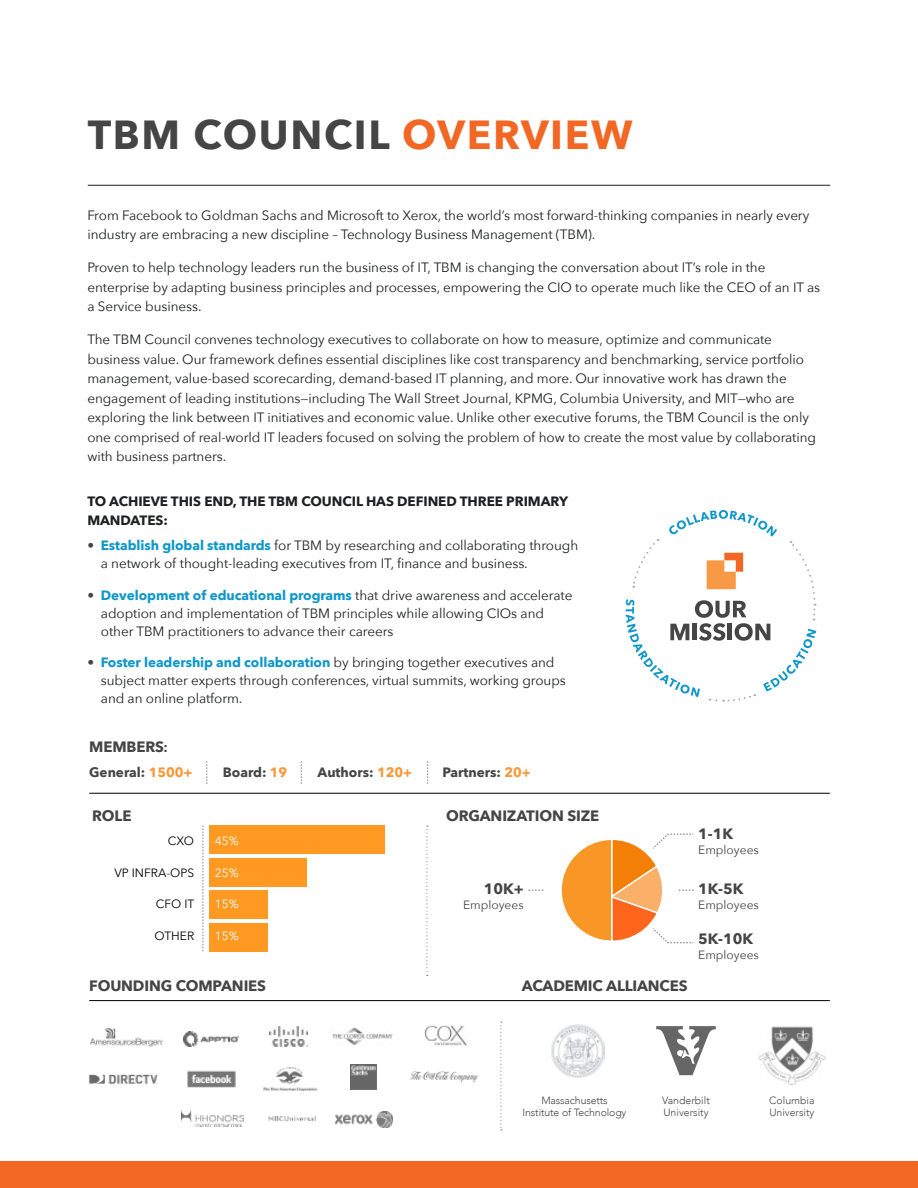
<style>
.page{position:relative;width:918px;height:1188px;background:#fff}
.page>*{position:absolute;margin:0;border:0;box-sizing:border-box;transform-origin:0 0}
.t1{font:700 40.5px "Avenir Next";letter-spacing:.04em;color:#454546}
.t2{font:700 15px "Avenir Next";letter-spacing:-.01em;color:#454546}
.t3{font:13.5px/19.5px "Avenir Next";letter-spacing:-.005em;color:#1e2021}
.t4{font:700 13.5px/19.5px "Avenir Next";letter-spacing:-.005em;color:#1e2021}
.t5{font:700 13.5px "Avenir Next";color:#454546}
.t6{font:12px "Avenir Next";color:#454546}
.t7{font:12px "Avenir Next";color:#000}
.t8{font:12px "Avenir Next";color:#fff}
.t9{font:300 10.5px/12px "Avenir";color:#454546}
.s1{color:#f26724}
.s2{font-weight:700;color:#454546}
.s3{font-weight:700;color:#0e97c9}
.s4{font-family:"Helvetica Neue";font-size:13.5px}
.s5{color:#f89838}
</style>
<div class="page">
<div style="left:0;top:1161px;width:918px;height:27px;background:#f26724"></div>
<div style="left:209px;top:825px;width:176px;height:29px;background:#ff9921"></div>
<div style="left:209px;top:858px;width:98px;height:28px;background:#ff9921"></div>
<div style="left:209px;top:890px;width:59px;height:29px;background:#ff9921"></div>
<div style="left:209px;top:923px;width:59px;height:28px;background:#ff9921"></div>
<svg style="left:203px;top:825px;width:1px;height:126px"></svg>
<hr style="left:89px;top:793px;width:741px;height:1px;background:#000">
<hr style="left:89px;top:1000px;width:741px;height:1px;background:#000">
<svg style="left:561px;top:833px;width:133px;height:111px"></svg>
<svg style="left:207px;top:761px;width:1px;height:23px"></svg>
<svg style="left:301px;top:761px;width:1px;height:23px"></svg>
<svg style="left:427px;top:761px;width:1px;height:23px"></svg>
<svg style="left:500px;top:1022px;width:2px;height:109px"></svg>
<svg style="left:426px;top:825px;width:2px;height:151px"></svg>
<img style="left:90px;top:1027px;width:73px;height:20px">
<img style="left:332px;top:1027px;width:61px;height:19px">
<img style="left:424px;top:1025px;width:43px;height:21px">
<img style="left:88px;top:1074px;width:70px;height:10px">
<img style="left:187px;top:1070px;width:49px;height:18px">
<img style="left:410px;top:1071px;width:68px;height:12px">
<img style="left:268px;top:1115px;width:48px;height:7px">
<img style="left:270px;top:1027px;width:37px;height:19px">
<img style="left:350px;top:1064px;width:26px;height:26px">
<img style="left:183px;top:1032px;width:55px;height:14px">
<img style="left:263px;top:1067px;width:53px;height:24px">
<img style="left:336px;top:1111px;width:56px;height:16px">
<img style="left:181px;top:1111px;width:63px;height:16px">
<img style="left:759px;top:1026px;width:67px;height:59px">
<img style="left:551px;top:1025px;width:53px;height:52px">
<svg style="left:656px;top:1026px;width:60px;height:49px"></svg>
<hr style="left:88px;top:185px;width:742px;height:1px;background:#1e2021">
<svg style="left:626px;top:510px;width:191px;height:192px"></svg>
<h1 class="t1" style="left:88px;top:99px;width:546px">TBM COUNCIL <span class="s1">OVERVIEW</span></h1>
<p class="t3" style="left:87px;top:205px;width:724px">From Facebook to Goldman Sachs and Microsoft to Xerox, the world’s most forward-thinking companies in nearly every industry are embracing a new discipline – Technology Business Management (TBM).</p>
<p class="t3" style="left:87px;top:257px;width:734px">Proven to help technology leaders run the business of IT, TBM is changing the conversation about IT’s role in the enterprise by adapting business principles and processes, empowering the CIO to operate much like the CEO of an IT as a Service business.</p>
<p class="t3" style="left:87px;top:329px;width:730px">The TBM Council convenes technology executives to collaborate on how to measure, optimize and communicate business value. Our framework defines essential disciplines like cost transparency and benchmarking, service portfolio management, value-based scorecarding, demand-based IT planning, and more. Our innovative work has drawn the engagement of leading institutions—including The Wall Street Journal, KPMG, Columbia University, and MIT—who are exploring the link between IT initiatives and economic value. Unlike other executive forums, the TBM Council is the only one comprised of real-world IT leaders focused on solving the problem of how to create the most value by collaborating with business partners.</p>
<p class="t4" style="left:87px;top:491px;width:482px">TO ACHIEVE THIS END, THE TBM COUNCIL HAS DEFINED THREE PRIMARY<br>MANDATES:</p>
<p class="t3" style="left:101px;top:536px;width:479px;line-height:18px;text-indent:-13px"><span class="s2">•</span> <span class="s3">Establish global standards</span> for TBM by researching and collaborating through a network of thought-leading executives from IT, finance and business.</p>
<p class="t3" style="left:101px;top:585px;width:473px;line-height:18px;text-indent:-13px"><span class="s2">•</span> <span class="s3">Development of educational programs</span> that drive awareness and accelerate adoption and implementation of TBM principles while allowing CIOs and other TBM practitioners to advance their careers</p>
<p class="t3" style="left:101px;top:653px;width:467px;line-height:18px;text-indent:-13px"><span class="s2">•</span> <span class="s3">Foster leadership and collaboration</span> by bringing together executives and subject matter experts through conferences, virtual summits, working groups and an online platform.</p>
<p class="t2" style="left:89px;top:733px;width:80px">MEMBERS<span class="s4">:</span></p>
<p class="t5" style="left:89px;top:761px;width:105px">General: <span class="s5">1500+</span></p>
<p class="t5" style="left:223px;top:761px;width:66px">Board: <span class="s5">19</span></p>
<p class="t5" style="left:318px;top:761px;width:96px">Authors: <span class="s5">120+</span></p>
<p class="t5" style="left:443px;top:761px;width:90px">Partners: <span class="s5">20+</span></p>
<p class="t2" style="left:92px;top:803px;width:41px">ROLE</p>
<p class="t7" style="left:168px;top:831px;width:28px">CXO</p>
<p class="t7" style="left:114px;top:862px;width:81px">VP INFRA-OPS</p>
<p class="t7" style="left:156px;top:894px;width:40px">CFO IT</p>
<p class="t7" style="left:155px;top:925px;width:41px">OTHER</p>
<p class="t8" style="left:215px;top:831px;width:25px">45%</p>
<p class="t8" style="left:215px;top:862px;width:25px">25%</p>
<p class="t8" style="left:215px;top:894px;width:25px">15%</p>
<p class="t8" style="left:215px;top:925px;width:25px">15%</p>
<p class="t2" style="left:446px;top:803px;width:155px">ORGANIZATION SIZE</p>
<p class="t2" style="left:484px;top:876px;width:42px">10K+</p>
<p class="t6" style="left:463px;top:894px;width:62px">Employees</p>
<p class="t2" style="left:89px;top:973px;width:178px">FOUNDING COMPANIES</p>
<p class="t2" style="left:522px;top:973px;width:167px">ACADEMIC ALLIANCES</p>
<p class="t2" style="left:698px;top:821px;width:36px">1-1K</p>
<p class="t6" style="left:698px;top:839px;width:62px">Employees</p>
<p class="t2" style="left:698px;top:876px;width:47px">1K-5K</p>
<p class="t6" style="left:698px;top:894px;width:62px">Employees</p>
<p class="t2" style="left:698px;top:926px;width:56px">5K-10K</p>
<p class="t6" style="left:698px;top:944px;width:62px">Employees</p>
<p class="t9" style="left:523px;top:1095px;width:105px;text-align:center">Massachusetts<br>Institute of Technology</p>
<p class="t9" style="left:662px;top:1095px;width:49px">Vanderbilt<br>University</p>
<p class="t9" style="left:769px;top:1095px;width:47px">Columbia<br>University</p>
</div>
